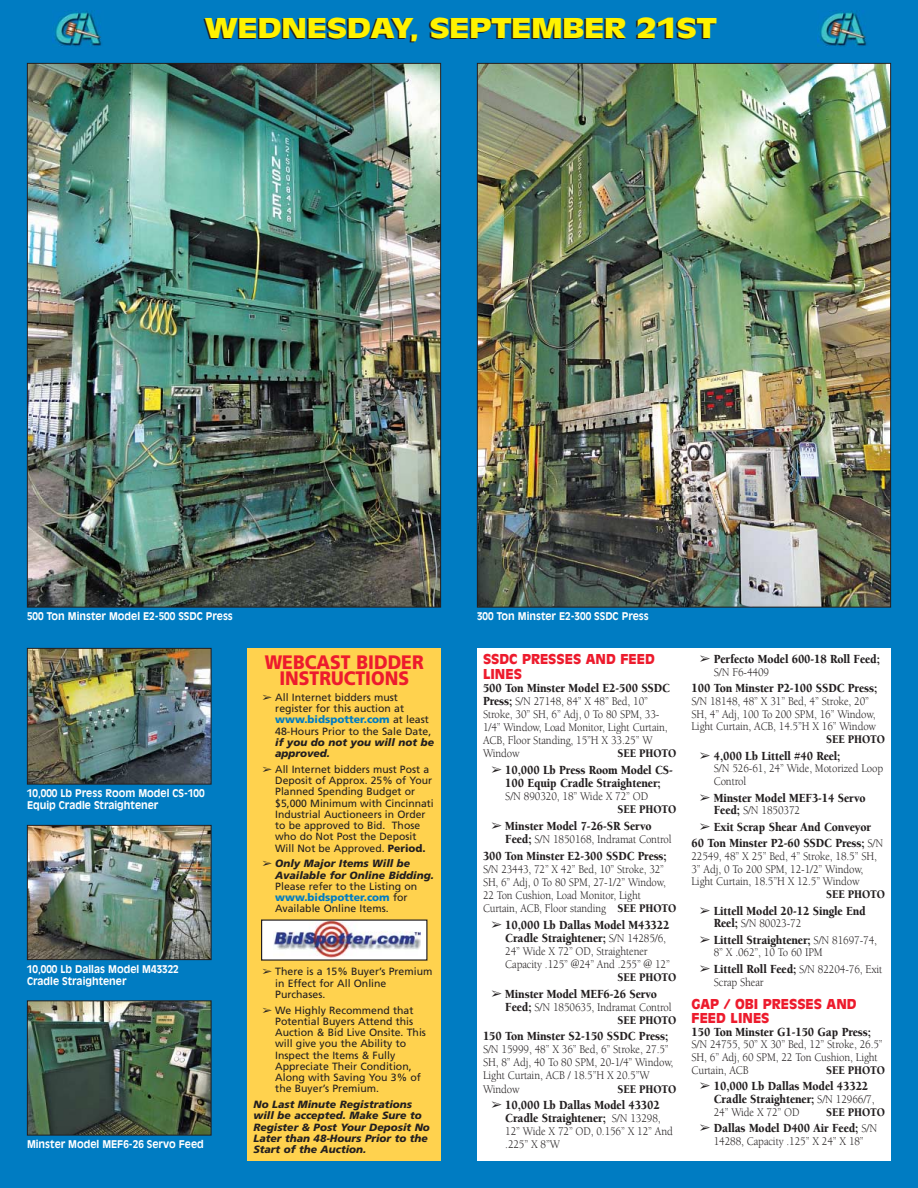
<style>
.page{position:relative;width:918px;height:1188px;background:#fff}
.page>*{position:absolute;margin:0;border:0;box-sizing:border-box;transform-origin:0 0}
.t1{font:900 27px "Antique Olive";letter-spacing:-.02em;color:#fff200;scale:1.25 1}
.t2{font:900 19.5px/16.5px "Frutiger";color:#ed1b2d;text-align:center;scale:.9 1}
.t3{font:900 13.5px/14.5px "Antique Olive";color:#ed1b2d}
.t4{font:900 12.75px/13px "Berkeley";letter-spacing:-.01em;color:#231f20;text-align:center;scale:.9 1}
.t5{font:900 12.75px "Berkeley";letter-spacing:-.01em;color:#231f20;scale:.89 1}
.t6{font:12px/13px "Berkeley";letter-spacing:-.01em;color:#231f20;scale:.9 1}
.t7{font:12px/13px "Berkeley";letter-spacing:-.01em;color:#231f20;scale:.89 1}
.t8{font:900 12px "Berkeley";letter-spacing:-.01em;color:#231f20;scale:.9 1}
.t9{font:10.5px/11.2px "Frutiger";color:#231f20}
.t10{font:italic 900 10.5px/11.2px "Frutiger";color:#231f20}
.t11{font:700 10.5px/12px "Antique Olive";color:#fff;scale:.95 1}
.s1{font-weight:900;color:#007cc2}
.s2{font-weight:900}
.s3{font-weight:900;font-size:12.75px}
.s4{font-weight:400;font-size:12px}
</style>
<div class="page">
<img style="left:0;top:0;width:918px;height:1188px">
<h1 class="t1" style="left:205px;top:17px;width:412px">WEDNESDAY, SEPTEMBER 21ST</h1>
<p class="t11" style="left:27px;top:611px;width:218px">500 Ton Minster Model E2-500 SSDC Press</p>
<p class="t11" style="left:477px;top:611px;width:182px">300 Ton Minster E2-300 SSDC Press</p>
<p class="t11" style="left:27px;top:788px;width:188px">10,000 Lb Press Room Model CS-100<br>Equip Cradle Straightener</p>
<p class="t11" style="left:27px;top:963px;width:161px">10,000 Lb Dallas Model M43322<br>Cradle Straightener</p>
<p class="t11" style="left:27px;top:1139px;width:188px">Minster Model MEF6-26 Servo Feed</p>
<h2 class="t2" style="left:265px;top:655px;width:178px">WEBCAST BIDDER<br>INSTRUCTIONS</h2>
<p class="t9" style="left:275px;top:692px;width:158px;text-indent:-13px">➢ All Internet bidders must register for this auction at <span class="s1">www.bidspotter.com</span> at least<br>48-Hours Prior to the Sale Date,</p>
<p class="t10" style="left:275px;top:737px;width:160px">if you do not you will not be approved.</p>
<p class="t9" style="left:275px;top:764px;width:160px;text-indent:-13px">➢ All Internet bidders must Post a<br>Deposit of Approx. 25% of Your<br>Planned Spending Budget or $5,000 Minimum with Cincinnati<br>Industrial Auctioneers in Order to be approved to Bid. Those who do Not Post the Deposit<br>Will Not be Approved. <span class="s2">Period.</span></p>
<p class="t10" style="left:275px;top:859px;width:160px;text-indent:-13px">➢ Only Major Items Will be<br>Available for Online Bidding.</p>
<p class="t9" style="left:275px;top:881px;width:144px">Please refer to the Listing on <span class="s1">www.bidspotter.com</span> for<br>Available Online Items.</p>
<p class="t9" style="left:275px;top:967px;width:159px;text-indent:-13px">➢ There is a 15% Buyer’s Premium in Effect for All Online<br>Purchases.</p>
<p class="t9" style="left:275px;top:1005px;width:152px;text-indent:-13px">➢ We Highly Recommend that<br>Potential Buyers Attend this<br>Auction &amp; Bid Live Onsite. This will give you the Ability to<br>Inspect the Items &amp; Fully<br>Appreciate Their Condition,<br>Along with Saving You 3% of the Buyer’s Premium.</p>
<p class="t10" style="left:254px;top:1100px;width:178px">No Last Minute Registrations will be accepted. Make Sure to<br>Register &amp; Post Your Deposit No<br>Later than 48-Hours Prior to the<br>Start of the Auction.</p>
<p class="t3" style="left:483px;top:653px;width:173px">SSDC PRESSES AND FEED<br>LINES</p>
<p class="t4" style="left:483px;top:683px;width:209px">500 Ton Minster Model E2-500 SSDC</p>
<p class="t6" style="left:483px;top:696px;width:207px"><span class="s3">Press;</span> S/N 27148, 84” X 48” Bed, 10”<br>Stroke, 30” SH, 6” Adj, 0 To 80 SPM, 33-<br>1/4” Window, Load Monitor, Light Curtain,<br>ACB, Floor Standing, 15”H X 33.25” W<br>Window</p>
<p class="t8" style="left:618px;top:749px;width:67px">SEE PHOTO</p>
<p class="t4" style="left:491px;top:765px;width:203px">➢ 10,000 Lb Press Room Model CS-<br>100 Equip Cradle Straightener;</p>
<p class="t6" style="left:505px;top:791px;width:160px">S/N 890320, 18” Wide X 72” OD</p>
<p class="t8" style="left:618px;top:805px;width:67px">SEE PHOTO</p>
<p class="t4" style="left:491px;top:820px;width:179px">➢ Minster Model 7-26-SR Servo</p>
<p class="t6" style="left:505px;top:834px;width:186px"><span class="s3">Feed;</span> S/N 1850168, Indramat Control</p>
<p class="t5" style="left:483px;top:851px;width:208px">300 Ton Minster E2-300 SSDC Press;</p>
<p class="t7" style="left:483px;top:864px;width:219px">S/N 23443, 72” X 42” Bed, 10” Stroke, 32” SH, 6” Adj, 0 To 80 SPM, 27-1/2” Window, 22 Ton Cushion, Load Monitor, Light Curtain, ACB, Floor standing <span class="s2">SEE PHOTO</span></p>
<p class="t4" style="left:491px;top:919px;width:199px;text-align:right">➢ 10,000 Lb Dallas Model M43322<br>Cradle Straightener; <span class="s4">S/N 14285/6,</span></p>
<p class="t6" style="left:505px;top:945px;width:184px">24” Wide X 72” OD, Straightener<br>Capacity .125” @24” And .255” @ 12”</p>
<p class="t8" style="left:618px;top:972px;width:67px">SEE PHOTO</p>
<p class="t4" style="left:491px;top:988px;width:186px">➢ Minster Model MEF6-26 Servo</p>
<p class="t6" style="left:618px;top:1001px;width:67px;text-indent:-112px"><span class="s3">Feed;</span> S/N 1850635, Indramat Control<br><span class="s2">SEE PHOTO</span></p>
<p class="t4" style="left:483px;top:1031px;width:207px">150 Ton Minster S2-150 SSDC Press;</p>
<p class="t6" style="left:483px;top:1044px;width:213px">S/N 15999, 48” X 36” Bed, 6” Stroke, 27.5”<br>SH, 8” Adj, 40 To 80 SPM, 20-1/4” Window,<br>Light Curtain, ACB / 18.5”H X 20.5”W<br>Window</p>
<p class="t8" style="left:618px;top:1084px;width:67px">SEE PHOTO</p>
<p class="t4" style="left:491px;top:1100px;width:190px;text-align:right">➢ 10,000 Lb Dallas Model 43302<br>Cradle Straightener; <span class="s4">S/N 13298,</span></p>
<p class="t6" style="left:505px;top:1126px;width:188px">12” Wide X 72” OD, 0.156” X 12” And .225” X 8”W</p>
<p class="t4" style="left:700px;top:654px;width:202px">➢ Perfecto Model 600-18 Roll Feed;</p>
<p class="t6" style="left:714px;top:667px;width:63px">S/N F6-4409</p>
<p class="t4" style="left:692px;top:683px;width:208px">100 Ton Minster P2-100 SSDC Press;</p>
<p class="t6" style="left:692px;top:696px;width:207px">S/N 18148, 48” X 31” Bed, 4” Stroke, 20”<br>SH, 4” Adj, 100 To 200 SPM, 16” Window,<br>Light Curtain, ACB, 14.5”H X 16” Window</p>
<p class="t8" style="left:826px;top:735px;width:67px">SEE PHOTO</p>
<p class="t4" style="left:700px;top:750px;width:158px">➢ 4,000 Lb Littell #40 Reel;</p>
<p class="t6" style="left:714px;top:763px;width:190px">S/N 526-61, 24” Wide, Motorized Loop<br>Control</p>
<p class="t4" style="left:700px;top:792px;width:186px">➢ Minster Model MEF3-14 Servo</p>
<p class="t6" style="left:714px;top:805px;width:97px"><span class="s3">Feed;</span> S/N 1850372</p>
<p class="t4" style="left:691px;top:820px;width:215px;line-height:16.4px">➢ Exit Scrap Shear And Conveyor<br>60 Ton Minster P2-60 SSDC Press; <span class="s4">S/N</span></p>
<p class="t6" style="left:692px;top:851px;width:208px">22549, 48” X 25” Bed, 4” Stroke, 18.5” SH,<br>3” Adj, 0 To 200 SPM, 12-1/2” Window,<br>Light Curtain, 18.5”H X 12.5” Window</p>
<p class="t8" style="left:826px;top:890px;width:67px">SEE PHOTO</p>
<p class="t4" style="left:700px;top:905px;width:186px">➢ Littell Model 20-12 Single End</p>
<p class="t6" style="left:714px;top:918px;width:99px"><span class="s3">Reel;</span> S/N 80023-72</p>
<p class="t4" style="left:700px;top:934px;width:198px">➢ Littell Straightener; <span class="s4">S/N 81697-74,</span></p>
<p class="t6" style="left:714px;top:947px;width:122px">8” X .062”, 10 To 60 IPM</p>
<p class="t4" style="left:700px;top:963px;width:204px">➢ Littell Roll Feed; <span class="s4">S/N 82204-76, Exit</span></p>
<p class="t6" style="left:714px;top:976px;width:57px">Scrap Shear</p>
<p class="t3" style="left:692px;top:997px;width:167px">GAP / OBI PRESSES AND<br>FEED LINES</p>
<p class="t4" style="left:692px;top:1026px;width:201px">150 Ton Minster G1-150 Gap Press;</p>
<p class="t6" style="left:692px;top:1039px;width:214px">S/N 24755, 50” X 30” Bed, 12” Stroke, 26.5”<br>SH, 6” Adj, 60 SPM, 22 Ton Cushion, Light<br>Curtain, ACB</p>
<p class="t8" style="left:826px;top:1066px;width:67px">SEE PHOTO</p>
<p class="t4" style="left:714px;top:1081px;width:180px;text-align:left;text-indent:-14px">➢ 10,000 Lb Dallas Model 43322<br>Cradle Straightener; <span class="s4">S/N 12966/7,</span></p>
<p class="t6" style="left:714px;top:1107px;width:97px">24” Wide X 72” OD</p>
<p class="t8" style="left:826px;top:1107px;width:67px">SEE PHOTO</p>
<p class="t4" style="left:700px;top:1123px;width:198px">➢ Dallas Model D400 Air Feed; <span class="s4">S/N</span></p>
<p class="t6" style="left:714px;top:1136px;width:168px">14288, Capacity .125” X 24” X 18”</p>
</div>
